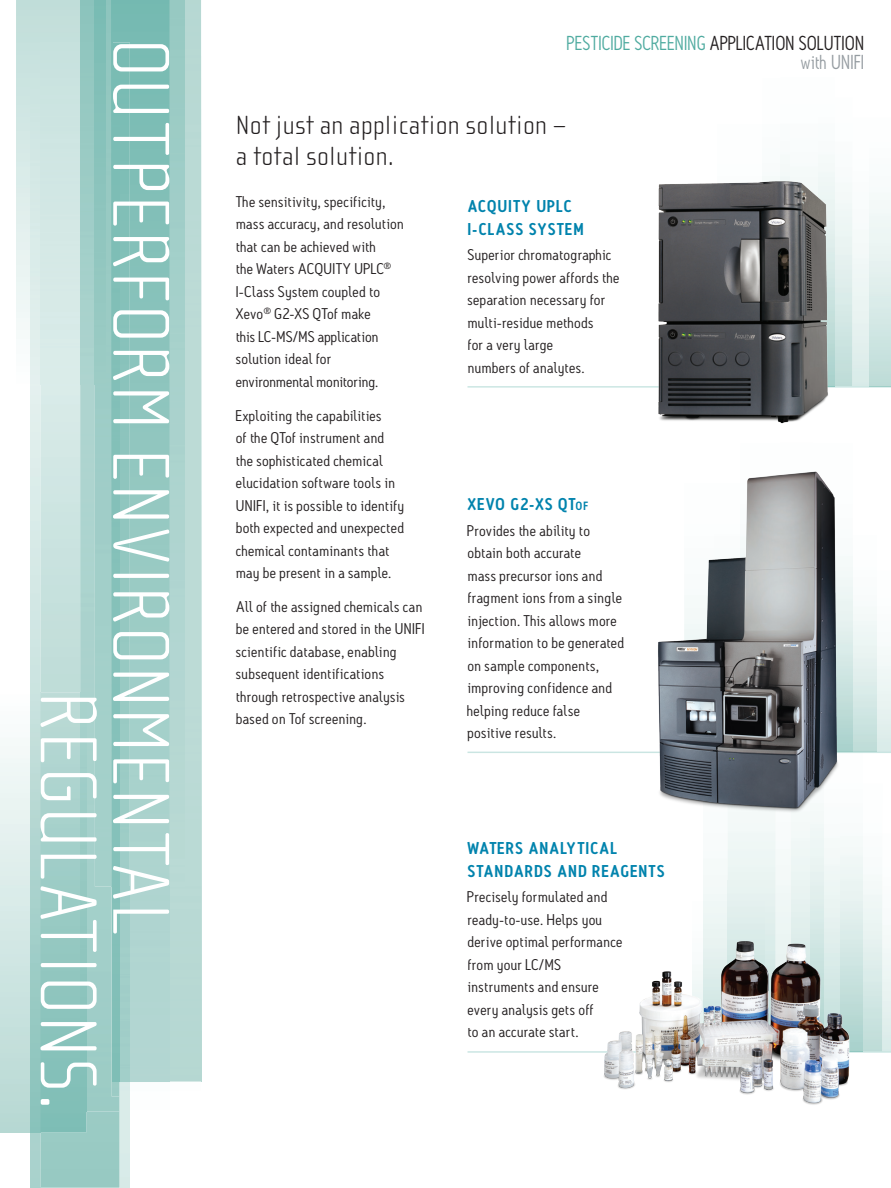
<style>
.page{position:relative;width:891px;height:1188px;background:#fff}
.page>*{position:absolute;margin:0;border:0;box-sizing:border-box;transform-origin:0 0}
.t1{font:100 82.65px/72.6px "Cholla Sans OT";letter-spacing:.01em;color:#fff;scale:1.05 1}
.t2{font:100 27px/31.5px "Cholla Sans OT";letter-spacing:.01em;color:#231f20;scale:1.05 1}
.t3{font:19.5px/18.9px "Antitled OT";letter-spacing:.025em;color:#231f20;text-align:right;scale:.92 1}
.t4{font:600 16.5px/22.5px "Antitled OT";letter-spacing:.085em;color:#0083ad}
.t5{font:15px/22.5px "Antitled OT";letter-spacing:.02em;color:#231f20;scale:1.05 1}
.s1{color:#4faba0}
.s2{color:#959ca1}
.s3{font-size:11.55px}
</style>
<div class="page">
<img style="left:823px;top:825px;width:18px;height:102px">
<img style="left:703px;top:880px;width:1px;height:47px">
<img style="left:704px;top:825px;width:106px;height:102px">
<img style="left:728px;top:825px;width:48px;height:102px">
<div style="left:728px;top:880px;width:36px;height:47px;background:#e4f0ef"></div>
<img style="left:858px;top:614px;width:33px;height:138px">
<img style="left:201px;top:78px;width:1px;height:1004px">
<div style="left:170px;top:0;width:31px;height:1082px;background:#badad5"></div>
<img style="left:113px;top:0;width:71px;height:887px">
<img style="left:80px;top:0;width:33px;height:42px">
<img style="left:30px;top:80px;width:65px;height:305px">
<img style="left:119px;top:887px;width:11px;height:300px">
<img style="left:40px;top:42px;width:55px;height:38px">
<img style="left:95px;top:42px;width:35px;height:845px">
<img style="left:40px;top:385px;width:79px;height:802px">
<img style="left:80px;top:385px;width:39px;height:727px">
<img style="left:112px;top:1082px;width:7px;height:15px">
<img style="left:112px;top:80px;width:7px;height:1002px">
<img style="left:80px;top:692px;width:6px;height:420px">
<hr style="left:467px;top:386px;width:424px;height:2px;background:#4faba0">
<img style="left:625px;top:117px;width:225px;height:307px">
<hr style="left:467px;top:752px;width:424px;height:1px;background:#4faba0">
<img style="left:631px;top:471px;width:227px;height:354px">
<hr style="left:467px;top:1051px;width:424px;height:2px;background:#4faba0">
<img style="left:582px;top:927px;width:275px;height:178px">
<h1 class="t1" style="left:176px;top:691px;width:401px;text-indent:-654px;rotate:90deg">OUTPERFORM ENVIRONMENTAL<br>REGULATIONS.</h1>
<h3 class="t3" style="left:567px;top:33px;width:324px"><span class="s1">PESTICIDE SCREENING</span> APPLICATION SOLUTION <span class="s2">with UNIFI</span></h3>
<h2 class="t2" style="left:236px;top:110px;width:316px">Not just an application solution – a total solution.</h2>
<p class="t5" style="left:236px;top:190px;width:162px">The sensitivity, specificity, mass accuracy, and resolution that can be achieved with<br>the Waters ACQUITY UPLC<sup>®<br></sup>I-Class System coupled to<br>Xevo<sup>®</sup> G2-XS QTof make<br>this LC-MS/MS application solution ideal for environmental monitoring.</p>
<p class="t5" style="left:236px;top:404px;width:162px">Exploiting the capabilities<br>of the QTof instrument and the sophisticated chemical elucidation software tools in<br>UNIFI, it is possible to identify both expected and unexpected chemical contaminants that may be present in a sample.</p>
<p class="t5" style="left:236px;top:595px;width:181px">All of the assigned chemicals can be entered and stored in the UNIFI scientific database, enabling subsequent identifications through retrospective analysis based on Tof screening.</p>
<p class="t4" style="left:467px;top:195px;width:117px">ACQUITY UPLC<br>I-CLASS SYSTEM</p>
<p class="t5" style="left:467px;top:244px;width:146px">Superior chromatographic resolving power affords the separation necessary for multi-residue methods<br>for a very large<br>numbers of analytes.</p>
<p class="t4" style="left:467px;top:493px;width:122px">XEVO G2-XS QT<span class="s3">of</span></p>
<p class="t5" style="left:467px;top:519px;width:151px">Provides the ability to obtain both accurate<br>mass precursor ions and fragment ions from a single injection. This allows more information to be generated on sample components, improving confidence and helping reduce false positive results.</p>
<p class="t4" style="left:467px;top:837px;width:198px">WATERS ANALYTICAL<br>STANDARDS AND REAGENTS</p>
<p class="t5" style="left:467px;top:886px;width:149px">Precisely formulated and ready-to-use. Helps you derive optimal performance from your LC/MS instruments and ensure every analysis gets off<br>to an accurate start.</p>
</div>
